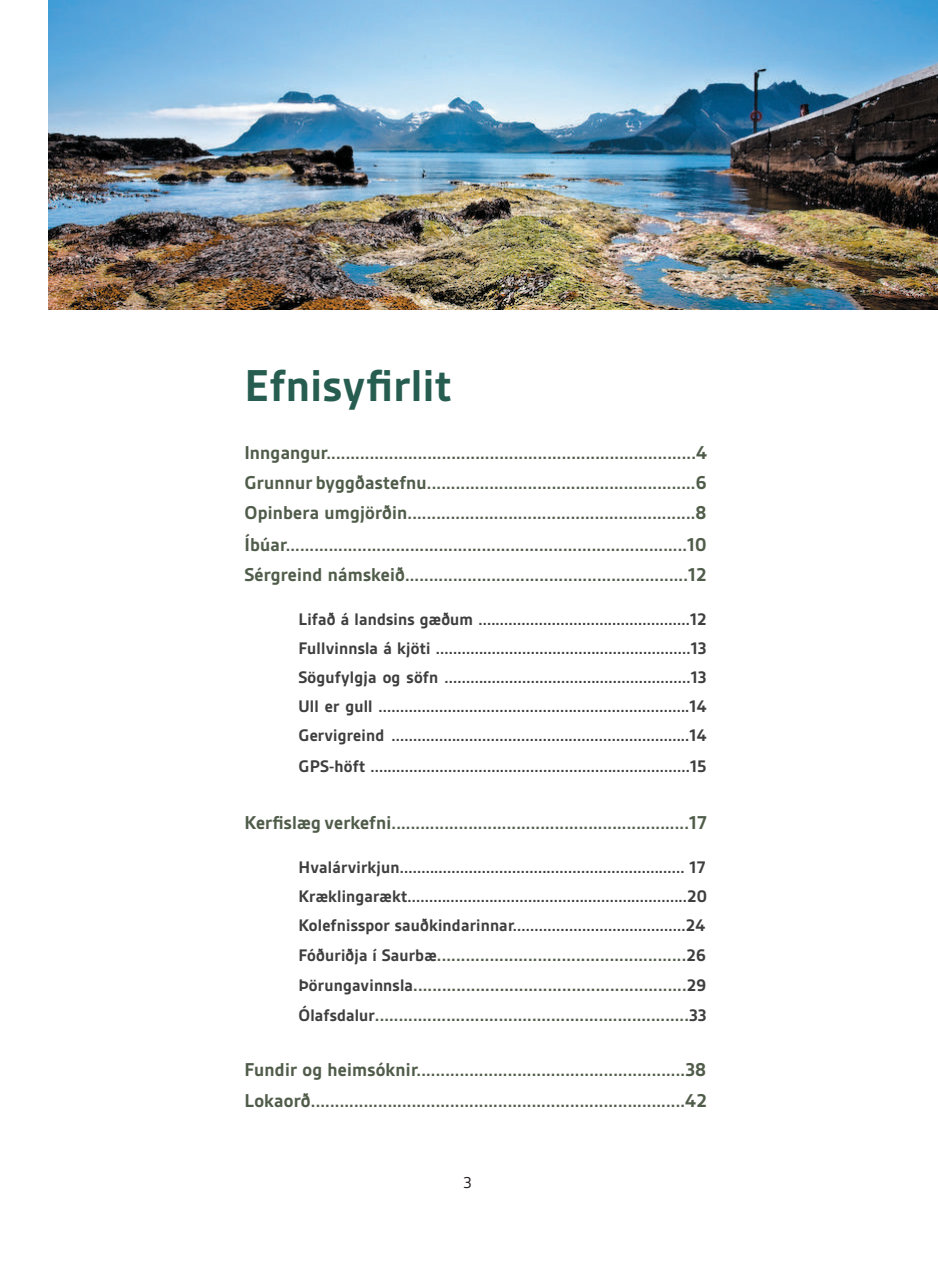
<style>
.page{position:relative;width:938px;height:1287px;background:#fff}
.page>*{position:absolute;margin:0;border:0;box-sizing:border-box;transform-origin:0 0}
.t1{font:700 48px "Gesta";letter-spacing:.01em;color:#265d50}
.t2{font:700 20px/30.2px "Gesta";letter-spacing:.01em;color:#505c4a;text-align:justify}
.t3{font:700 18px/29px "Gesta";letter-spacing:.01em;color:#3e3e3f;text-align:justify}
.t4{font:17px "Gesta";color:#231f20}
.s1{font-size:18px;color:#3e3e3f}
</style>
<div class="page">
<img style="left:48px;top:0;width:890px;height:309px">
<h1 class="t1" style="left:244px;top:359px;width:209px">Efnisyfirlit</h1>
<p class="t2" style="left:244px;top:438px;width:464px">Inngangur.............................................................................4<br>Grunnur byggðastefnu........................................................6<br>Opinbera umgjörðin............................................................8<br>Íbúar....................................................................................10<br>Sérgreind námskeið...........................................................12</p>
<p class="t3" style="left:298px;top:604px;width:410px">Lifað á landsins gæðum .................................................12<br>Fullvinnsla á kjöti ...........................................................13<br>Sögufylgja og söfn .........................................................13<br>Ull er gull ........................................................................14<br>Gervigreind .....................................................................14</p>
<p class="t3" style="left:298px;top:751px;width:410px">GPS-höft ..........................................................................15</p>
<p class="t2" style="left:244px;top:807px;width:463px">Kerfislæg verkefni..............................................................17</p>
<p class="t3" style="left:298px;top:853px;width:410px">Hvalárvirkjun.................................................................. 17<br>Kræklingarækt.................................................................20<br>Kolefnisspor sauðkindarinnar........................................24</p>
<p class="t2" style="left:298px;top:939px;width:410px"><span class="s1">Fóðuriðja í Saurbæ</span>....................................................<span class="s1">26<br>Þörungavinnsla</span>.........................................................<span class="s1">29<br>Ólafsdalur</span>..................................................................<span class="s1">33</span></p>
<p class="t2" style="left:244px;top:1053px;width:464px;line-height:31px">Fundir og heimsóknir........................................................38<br>Lokaorð..............................................................................42</p>
<p class="t4" style="left:463px;top:1173px;width:10px">3</p>
</div>
